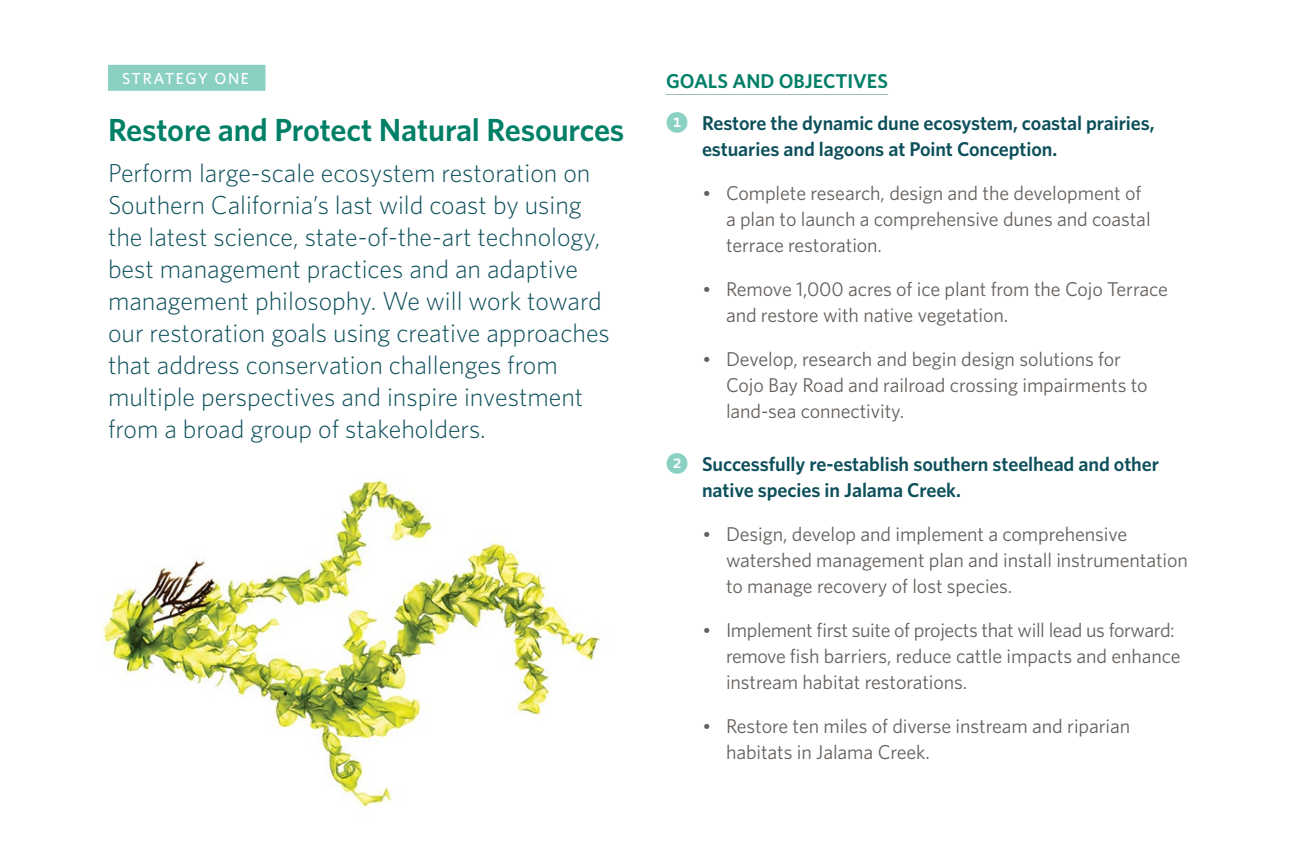
<style>
.page{position:relative;width:1296px;height:864px;background:#fff}
.page>*{position:absolute;margin:0;border:0;box-sizing:border-box;transform-origin:0 0}
.t1{font:600 32px "Whitney";letter-spacing:-.005em;color:#007f67}
.t2{font:300 26px/32px "Whitney";color:#0c4f5a}
.t3{font:20px/26px "Whitney";letter-spacing:-.005em;color:#66615d}
.t4{font:600 20px/42px "Whitney";letter-spacing:-.005em;color:#0c4f5a}
.t5{font:500 16px "Whitney";letter-spacing:.1em;color:#fff}
.s1{color:#007f67}
.s2{font-family:"Whitney Index Black Rd Bd";font-weight:400;font-size:22px;color:#8ad0c3}
.s3{font-family:"Chronicle Display"}
</style>
<div class="page">
<img style="left:102px;top:480px;width:498px;height:329px">
<div style="left:108px;top:65px;width:157px;height:26px;background:#8ad0c3"></div>
<hr style="left:666px;top:94px;width:222px;height:1px;background:#a0bcb2">
<p class="t5" style="left:122px;top:68px;width:129px">STRATEGY ONE</p>
<h1 class="t1" style="left:108px;top:109px;width:518px">Restore and Protect Natural Resources</h1>
<p class="t2" style="left:108px;top:156px;width:503px">Perform large-scale ecosystem restoration on Southern California’s last wild coast by using the latest science, state-of-the-art technology, best management practices and an adaptive management philosophy. We will work toward our restoration goals using creative approaches that address conservation challenges from multiple perspectives and inspire investment from a broad group of stakeholders.</p>
<p class="t4" style="left:666px;top:60px;width:490px"><span class="s1">GOALS AND OBJECTIVES<br></span><span class="s2">1</span> Restore the dynamic dune ecosystem, coastal prairies,</p>
<p class="t4" style="left:702px;top:128px;width:357px">estuaries and lagoons at Point Conception.</p>
<p class="t3" style="left:726px;top:180px;width:426px;text-indent:-24px"><span class="s3">•</span> Complete research, design and the development of a plan to launch a comprehensive dunes and coastal terrace restoration.</p>
<p class="t3" style="left:726px;top:276px;width:443px;text-indent:-24px"><span class="s3">•</span> Remove 1,000 acres of ice plant from the Cojo Terrace and restore with native vegetation.</p>
<p class="t3" style="left:726px;top:346px;width:423px;text-indent:-24px"><span class="s3">•</span> Develop, research and begin design solutions for<br>Cojo Bay Road and railroad crossing impairments to land-sea connectivity.</p>
<p class="t4" style="left:702px;top:451px;width:459px;line-height:26px;text-indent:-36px"><span class="s2">2</span> Successfully re-establish southern steelhead and other native species in Jalama Creek.</p>
<p class="t3" style="left:726px;top:521px;width:464px;text-indent:-24px"><span class="s3">•</span> Design, develop and implement a comprehensive watershed management plan and install instrumentation to manage recovery of lost species.</p>
<p class="t3" style="left:726px;top:617px;width:456px;text-indent:-24px"><span class="s3">•</span> Implement first suite of projects that will lead us forward: remove fish barriers, reduce cattle impacts and enhance instream habitat restorations.</p>
<p class="t3" style="left:726px;top:713px;width:406px;text-indent:-24px"><span class="s3">•</span> Restore ten miles of diverse instream and riparian habitats in Jalama Creek.</p>
</div>
